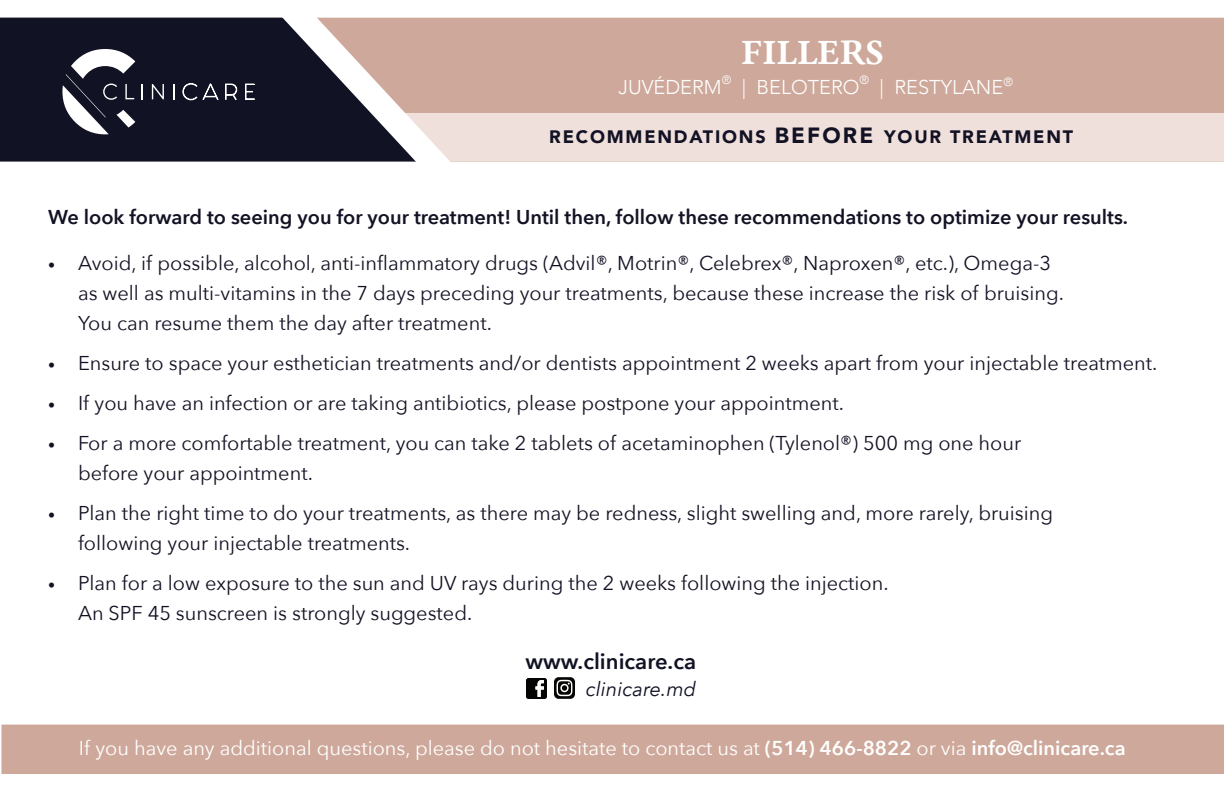
<style>
.page{position:relative;width:1224px;height:792px;background:#fff}
.page>*{position:absolute;margin:0;border:0;box-sizing:border-box;transform-origin:0 0}
.t1{font:36px "Lin Libertine B";color:#fff}
.t2{font:600 22px "Avenir Next";color:#111224}
.t3{font:20px/30px "Avenir Next";color:#121224}
.t4{font:600 20px "Avenir Next";color:#121224}
.t5{font:20px "Avenir Next";color:#fff}
.t6{font:300 20px "Avenir";color:#fff}
.t7{font:italic 20px "Avenir Next";color:#111224}
.t8{font:900 18px "Avenir";letter-spacing:.1em;color:#121224}
.t9{font:300 12px "Avenir";color:#fff}
.s1{font-size:22px}
.s2{font-size:14px}
.s3{font-weight:600}
</style>
<div class="page">
<div style="left:0;top:18px;width:279px;height:144px;background:#111224"></div>
<div style="left:454px;top:18px;width:770px;height:95px;background:#cea89a"></div>
<div style="left:454px;top:113px;width:770px;height:49px;background:#efe0dc"></div>
<svg style="left:279px;top:17px;width:175px;height:145px"></svg>
<svg style="left:141px;top:84px;width:2px;height:15px"></svg>
<svg style="left:152px;top:84px;width:12px;height:15px"></svg>
<svg style="left:173px;top:84px;width:2px;height:15px"></svg>
<svg style="left:182px;top:83px;width:37px;height:17px"></svg>
<svg style="left:225px;top:84px;width:12px;height:16px"></svg>
<svg style="left:245px;top:84px;width:10px;height:16px"></svg>
<svg style="left:62px;top:49px;width:73px;height:85px"></svg>
<div style="left:1px;top:725px;width:1223px;height:49px;background:#cea89a"></div>
<img style="left:526px;top:678px;width:20px;height:20px">
<img style="left:554px;top:677px;width:21px;height:22px">
<h1 class="t1" style="left:742px;top:27px;width:143px">FILLERS</h1>
<p class="t6" style="left:618px;top:75px;width:105px">JUVÉDERM</p>
<p class="t9" style="left:722px;top:72px;width:11px">®</p>
<p class="t6" style="left:742px;top:75px;width:119px">| BELOTERO</p>
<p class="t9" style="left:860px;top:72px;width:11px">®</p>
<p class="t6" style="left:880px;top:75px;width:135px">| RESTYLANE<sup>®</sup></p>
<p class="t8" style="left:549px;top:121px;width:525px">RECOMMENDATIONS <span class="s1">BEFORE</span> YOUR TREATMENT</p>
<p class="t4" style="left:48px;top:200px;width:1082px">We look forward to seeing you for your treatment! Until then, follow these recommendations to optimize your results.</p>
<p class="t3" style="left:78px;top:247px;width:987px;text-indent:-30px"><span class="s2">•</span> Avoid, if possible, alcohol, anti-inflammatory drugs (Advil®, Motrin®, Celebrex®, Naproxen®, etc.), Omega-3 as well as multi-vitamins in the 7 days preceding your treatments, because these increase the risk of bruising.<br>You can resume them the day after treatment.</p>
<p class="t3" style="left:48px;top:347px;width:1111px"><span class="s2">•</span> Ensure to space your esthetician treatments and/or dentists appointment 2 weeks apart from your injectable treatment.</p>
<p class="t3" style="left:48px;top:387px;width:797px"><span class="s2">•</span> If you have an infection or are taking antibiotics, please postpone your appointment.</p>
<p class="t3" style="left:78px;top:427px;width:945px;text-indent:-30px"><span class="s2">•</span> For a more comfortable treatment, you can take 2 tablets of acetaminophen (Tylenol®) 500 mg one hour before your appointment.</p>
<p class="t3" style="left:78px;top:497px;width:977px;text-indent:-30px"><span class="s2">•</span> Plan the right time to do your treatments, as there may be redness, slight swelling and, more rarely, bruising following your injectable treatments.</p>
<p class="t3" style="left:78px;top:567px;width:812px;text-indent:-30px"><span class="s2">•</span> Plan for a low exposure to the sun and UV rays during the 2 weeks following the injection.<br>An SPF 45 sunscreen is strongly suggested.</p>
<p class="t2" style="left:525px;top:643px;width:172px">www.clinicare.ca</p>
<p class="t7" style="left:586px;top:673px;width:112px">clinicare.md</p>
<p class="t5" style="left:79px;top:731px;width:1048px">If you have any additional questions, please do not hesitate to contact us at <span class="s3">(514) 466-8822</span> or via <span class="s3">info@clinicare.ca</span></p>
</div>
